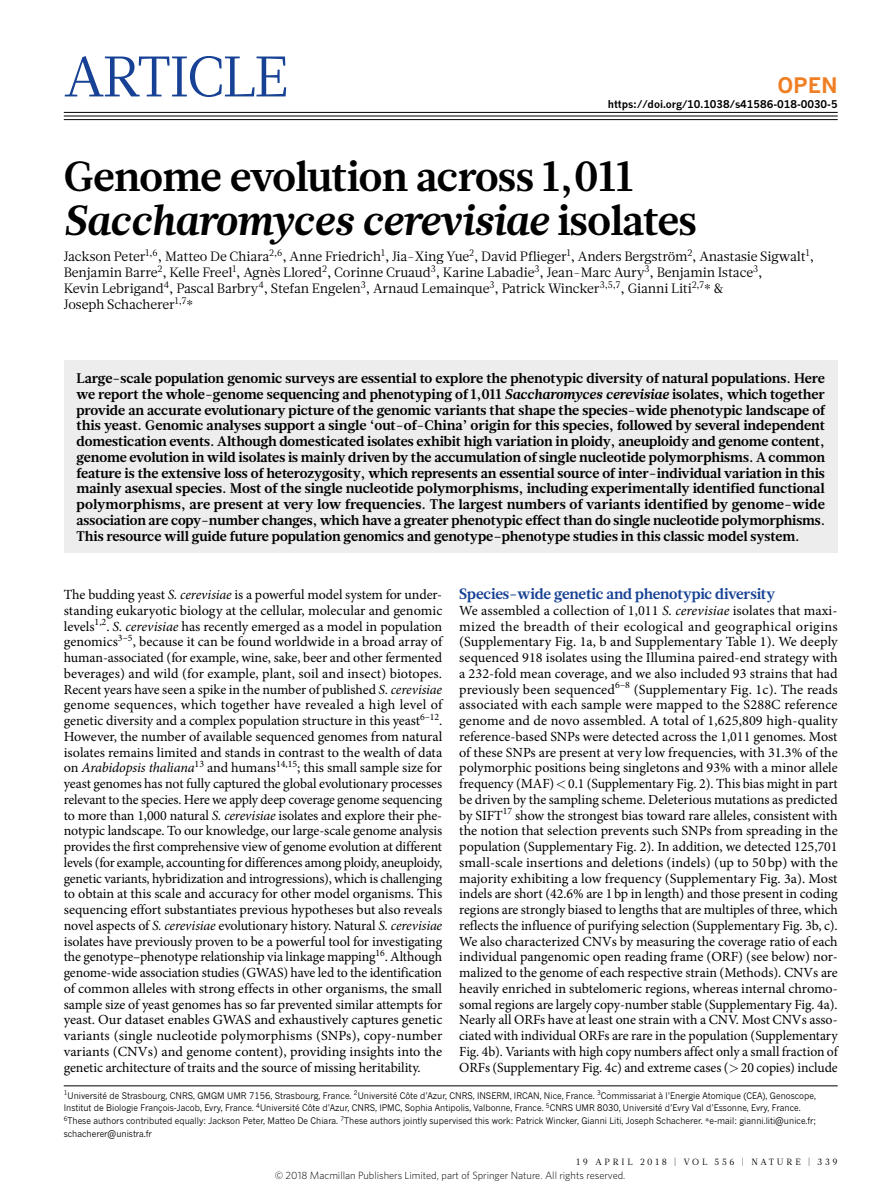
<style>
.page{position:relative;width:893px;height:1187px;background:#fff}
.page>*{position:absolute;margin:0;border:0;box-sizing:border-box;transform-origin:0 0}
.t1{font:57px "Glosa Math";letter-spacing:-.025em;color:#164194}
.t2{font:700 42px/43.5px "Glosa Math";letter-spacing:-.015em;color:#000}
.t3{font:700 21px "News Gothic MT Std";color:#f07f24}
.t4{font:700 15px "Glosa Math";letter-spacing:-.015em;color:#164194}
.t5{font:13.95px/15.8px "Minion Pro";letter-spacing:-.005em;color:#000;text-align:justify}
.t6{font:700 13.95px/15.8px "Glosa Math";color:#000;text-align:justify}
.t7{font:13.5px/15.8px "Glosa Math";letter-spacing:-.005em;color:#000}
.t8{font:300 10.5px "Whitney";color:#000}
.t9{font:700 10.5px "News Gothic MT Std";letter-spacing:-.005em;color:#000}
.t10{font:9px/12.8px "News Gothic MT Std";color:#000;scale:.95 1}
.t11{font:9px "Glosa Math";letter-spacing:.3em;color:#000}
.s1{font-style:italic}
.s2{font-family:"STIX General"}
</style>
<div class="page">
<hr style="left:64px;top:112px;width:774px;height:1px;background:#000">
<hr style="left:64px;top:116px;width:774px;height:1px;background:#000">
<hr style="left:64px;top:119px;width:774px;height:1px;background:#000">
<div style="left:64px;top:360px;width:774px;height:193px;background:#ededed"></div>
<hr style="left:64px;top:1085px;width:774px;height:1px;background:#000">
<h1 class="t1" style="left:64px;top:39px;width:226px">Article</h1>
<h3 class="t3" style="left:777px;top:72px;width:62px">OPEN</h3>
<p class="t9" style="left:608px;top:98px;width:231px">https://doi.org/10.1038/s41586-018-0030-5</p>
<h2 class="t2" style="left:64px;top:155px;width:635px">Genome evolution across 1,011<br><span class="s1">Saccharomyces cerevisiae</span> isolates</h2>
<p class="t7" style="left:64px;top:249px;width:752px">Jackson Peter<sup>1,6</sup>, Matteo De Chiara<sup>2,6</sup>, Anne Friedrich<sup>1</sup>, Jia-Xing Yue<sup>2</sup>, David Pflieger<sup>1</sup>, Anders Bergström<sup>2</sup>, Anastasie Sigwalt<sup>1</sup>, Benjamin Barre<sup>2</sup>, Kelle Freel<sup>1</sup>, Agnès Llored<sup>2</sup>, Corinne Cruaud<sup>3</sup>, Karine Labadie<sup>3</sup>, Jean-Marc Aury<sup>3</sup>, Benjamin Istace<sup>3</sup>,<br>Kevin Lebrigand<sup>4</sup>, Pascal Barbry<sup>4</sup>, Stefan Engelen<sup>3</sup>, Arnaud Lemainque<sup>3</sup>, Patrick Wincker<sup>3,5,7</sup>, Gianni Liti<sup>2,7</sup><span class="s2">*</span> &amp;<br>Joseph Schacherer<sup>1,7</sup><span class="s2">*</span></p>
<p class="t6" style="left:77px;top:370px;width:750px">Large-scale population genomic surveys are essential to explore the phenotypic diversity of natural populations. Here we report the whole-genome sequencing and phenotyping of 1,011 <span class="s1">Saccharomyces cerevisiae</span> isolates, which together provide an accurate evolutionary picture of the genomic variants that shape the species-wide phenotypic landscape of this yeast. Genomic analyses support a single ‘out-of-China’ origin for this species, followed by several independent domestication events. Although domesticated isolates exhibit high variation in ploidy, aneuploidy and genome content, genome evolution in wild isolates is mainly driven by the accumulation of single nucleotide polymorphisms. A common feature is the extensive loss of heterozygosity, which represents an essential source of inter-individual variation in this mainly asexual species. Most of the single nucleotide polymorphisms, including experimentally identified functional polymorphisms, are present at very low frequencies. The largest numbers of variants identified by genome-wide association are copy-number changes, which have a greater phenotypic effect than do single nucleotide polymorphisms.<br>This resource will guide future population genomics and genotype–phenotype studies in this classic model system.</p>
<p class="t5" style="left:64px;top:586px;width:380px">The budding yeast <span class="s1">S. cerevisiae</span> is a powerful model system for under&shy;standing eukaryotic biology at the cellular, molecular and genomic levels<sup>1,2</sup>. <span class="s1">S. cerevisiae</span> has recently emerged as a model in population genomics<sup>3–5</sup>, because it can be found worldwide in a broad array of human-associated (for example, wine, sake, beer and other fermented beverages) and wild (for example, plant, soil and insect) biotopes.<br>Recent years have seen a spike in the number of published <span class="s1">S. cerevisiae </span>genome sequences, which together have revealed a high level of genetic diversity and a complex population structure in this yeast<sup>6–12</sup>.<br>However, the number of available sequenced genomes from natural isolates remains limited and stands in contrast to the wealth of data on <span class="s1">Arabidopsis thaliana</span><sup>13</sup> and humans<sup>14,15</sup>; this small sample size for yeast genomes has not fully captured the global evolutionary processes relevant to the species. Here we apply deep coverage genome sequencing to more than 1,000 natural <span class="s1">S. cerevisiae</span> isolates and explore their phe&shy;notypic landscape. To our knowledge, our large-scale genome analysis provides the first comprehensive view of genome evolution at different levels (for example, accounting for differences among ploidy, aneuploidy, genetic variants, hybridization and introgressions), which is challenging to obtain at this scale and accuracy for other model organisms. This sequencing effort substantiates previous hypotheses but also reveals novel aspects of <span class="s1">S. cerevisiae</span> evolutionary history. Natural <span class="s1">S. cerevisiae </span>isolates have previously proven to be a powerful tool for investigating the genotype–phenotype relationship via linkage mapping<sup>16</sup>. Although genome-wide association studies (GWAS) have led to the identification of common alleles with strong effects in other organisms, the small sample size of yeast genomes has so far prevented similar attempts for yeast. Our dataset enables GWAS and exhaustively captures genetic variants (single nucleotide polymorphisms (SNPs), copy-number variants (CNVs) and genome content), providing insights into the genetic architecture of traits and the source of missing heritability.</p>
<p class="t4" style="left:459px;top:584px;width:317px">Species-wide genetic and phenotypic diversity</p>
<p class="t5" style="left:459px;top:602px;width:380px">We assembled a collection of 1,011 <span class="s1">S. cerevisiae</span> isolates that maxi&shy;mized the breadth of their ecological and geographical origins (Supplementary Fig. 1a, b and Supplementary Table 1). We deeply sequenced 918 isolates using the Illumina paired-end strategy with a 232-fold mean coverage, and we also included 93 strains that had previously been sequenced<sup>6–8</sup> (Supplementary Fig. 1c). The reads associated with each sample were mapped to the S288C reference genome and de novo assembled. A total of 1,625,809 high-quality reference-based SNPs were detected across the 1,011 genomes. Most of these SNPs are present at very low frequencies, with 31.3% of the polymorphic positions being singletons and 93% with a minor allele frequency (MAF) 0.1 (Supplementary Fig. 2). This bias might in part be driven by the sampling scheme. Deleterious mutations as predicted by SIFT<sup>17</sup> show the strongest bias toward rare alleles, consistent with the notion that selection prevents such SNPs from spreading in the population (Supplementary Fig. 2). In addition, we detected 125,701 small-scale insertions and deletions (indels) (up to 50 bp) with the majority exhibiting a low frequency (Supplementary Fig. 3a). Most indels are short (42.6% are 1bp in length) and those present in coding regions are strongly biased to lengths that are multiples of three, which reflects the influence of purifying selection (Supplementary Fig. 3b, c).<br>We also characterized CNVs by measuring the coverage ratio of each individual pangenomic open reading frame (ORF) (see below) nor&shy;malized to the genome of each respective strain (Methods). CNVs are heavily enriched in subtelomeric regions, whereas internal chromo&shy;somal regions are largely copy-number stable (Supplementary Fig. 4a).<br>Nearly all ORFs have at least one strain with a CNV. Most CNVs asso&shy;ciated with individual ORFs are rare in the population (Supplementary Fig. 4b). Variants with high copy numbers affect only a small fraction of ORFs (Supplementary Fig. 4c) and extreme cases ( 20 copies) include</p>
<p class="t10" style="left:64px;top:1088px;width:794px"><sup>1</sup>Université de Strasbourg, CNRS, GMGM UMR 7156, Strasbourg, France. <sup>2</sup>Université Côte d’Azur, CNRS, INSERM, IRCAN, Nice, France. <sup>3</sup>Commissariat à l’Energie Atomique (CEA), Genoscope, Institut de Biologie François-Jacob, Evry, France. <sup>4</sup>Université Côte d’Azur, CNRS, IPMC, Sophia Antipolis, Valbonne, France. <sup>5</sup>CNRS UMR 8030, Université d’Evry Val d’Essonne, Evry, France.<br><sup>6</sup>These authors contributed equally: Jackson Peter, Matteo De Chiara. <sup>7</sup>These authors jointly supervised this work: Patrick Wincker, Gianni Liti, Joseph Schacherer. <span class="s2">*</span>e-mail: gianni.liti@unice.fr; schacherer@unistra.fr</p>
<p class="t11" style="left:576px;top:1155px;width:44px">19 APRIL</p>
<p class="t11" style="left:640px;top:1155px;width:155px">2018 | VOL 556 | NATURE</p>
<p class="t11" style="left:808px;top:1155px;width:31px">| 339</p>
<p class="t8" style="left:275px;top:1168px;width:352px">© 2018 Macmillan Publishers Limited, part of Springer Nature. All rights reserved.</p>
</div>
